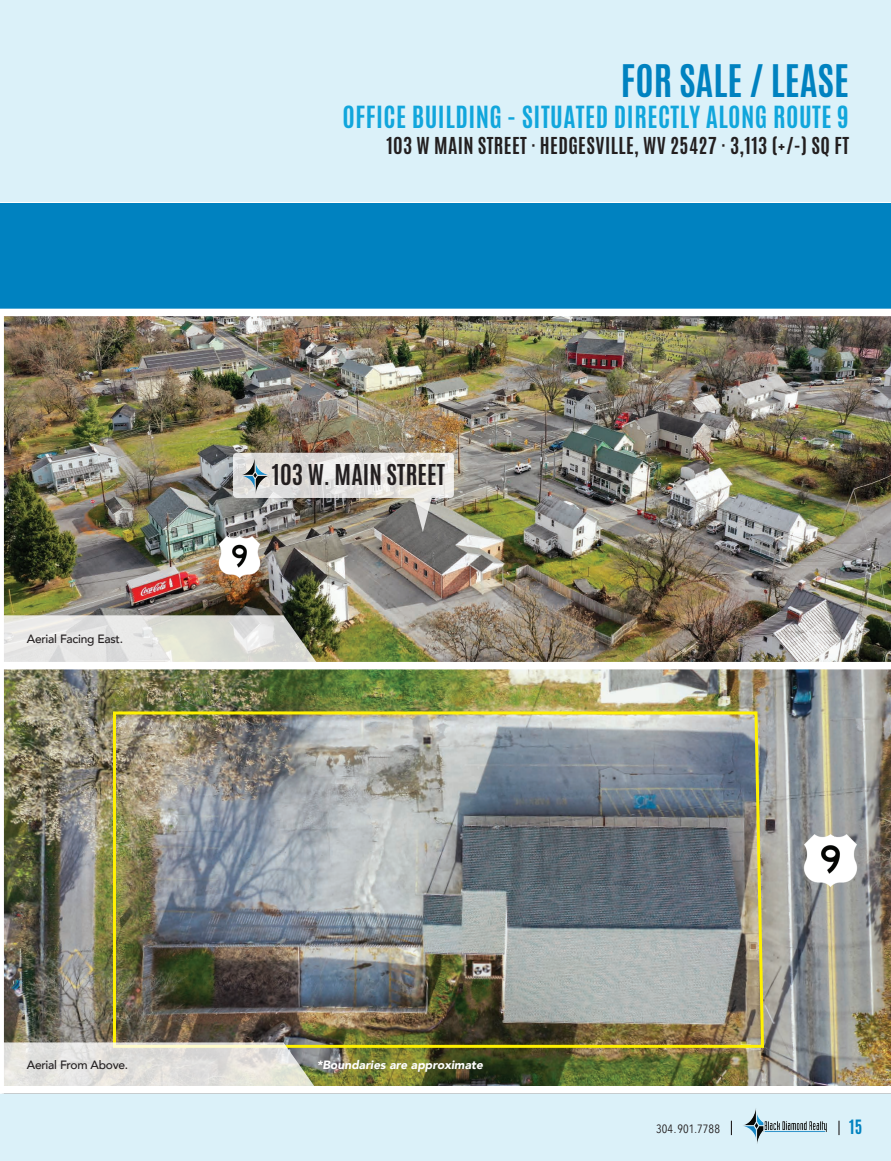
<style>
.page{position:relative;width:891px;height:1161px;background:#fff}
.page>*{position:absolute;margin:0;border:0;box-sizing:border-box;transform-origin:0 0}
.t1{font:700 37.5px "Antonio";color:#0082c0}
.t2{font:700 25.5px "Antonio";letter-spacing:.02em;color:#11a6dc}
.t3{font:700 24px "Antonio";letter-spacing:.005em;color:#231f20}
.t4{font:700 19.5px "Antonio";letter-spacing:.02em;color:#231f20}
.t5{font:700 16.5px "Antonio";color:#0082c0}
.t6{font:500 12px "Avenir";letter-spacing:-.02em;color:#231f20}
.t7{font:italic 900 12px "Avenir";color:#fff}
.t8{font:12px "Avenir Next Condensed";letter-spacing:.005em;color:#231f20}
</style>
<div class="page">
<img style="left:4px;top:316px;width:887px;height:346px">
<img style="left:4px;top:669px;width:887px;height:417px">
<svg style="left:4px;top:615px;width:313px;height:47px;background:#d7d7d2"></svg>
<div style="left:0;top:203px;width:891px;height:108px;background:#0082c0"></div>
<div style="left:0;top:0;width:891px;height:202px;background:#dbf1f9"></div>
<div style="left:0;top:309px;width:891px;height:7px;background:#fff"></div>
<div style="left:0;top:1094px;width:891px;height:67px;background:#dbf1f9"></div>
<svg style="left:731px;top:1121px;width:1px;height:14px"></svg>
<img style="left:743px;top:1108px;width:97px;height:36px">
<img style="left:111px;top:710px;width:655px;height:339px">
<svg style="left:4px;top:1042px;width:313px;height:44px;background:#dddcd4"></svg>
<svg style="left:233px;top:453px;width:221px;height:79px;background:#b7b3ae"></svg>
<img style="left:239px;top:456px;width:33px;height:40px">
<img style="left:804px;top:834px;width:54px;height:53px">
<img style="left:218px;top:536px;width:43px;height:42px">
<p class="t6" style="left:27px;top:629px;width:98px">Aerial Facing East.</p>
<h1 class="t1" style="left:621px;top:53px;width:230px">FOR SALE / LEASE</h1>
<h2 class="t2" style="left:342px;top:98px;width:508px">OFFICE BUILDING - SITUATED DIRECTLY ALONG ROUTE 9</h2>
<p class="t4" style="left:386px;top:131px;width:464px">103 W MAIN STREET · HEDGESVILLE, WV 25427 · 3,113 (+/-) SQ FT</p>
<p class="t3" style="left:272px;top:457px;width:175px">103 W. MAIN STREET</p>
<p class="t6" style="left:27px;top:1054px;width:103px">Aerial From Above.</p>
<p class="t7" style="left:317px;top:1055px;width:168px">*Boundaries are approximate</p>
<p class="t8" style="left:656px;top:1118px;width:65px">304.901.7788</p>
<p class="t5" style="left:849px;top:1114px;width:15px">15</p>
</div>
